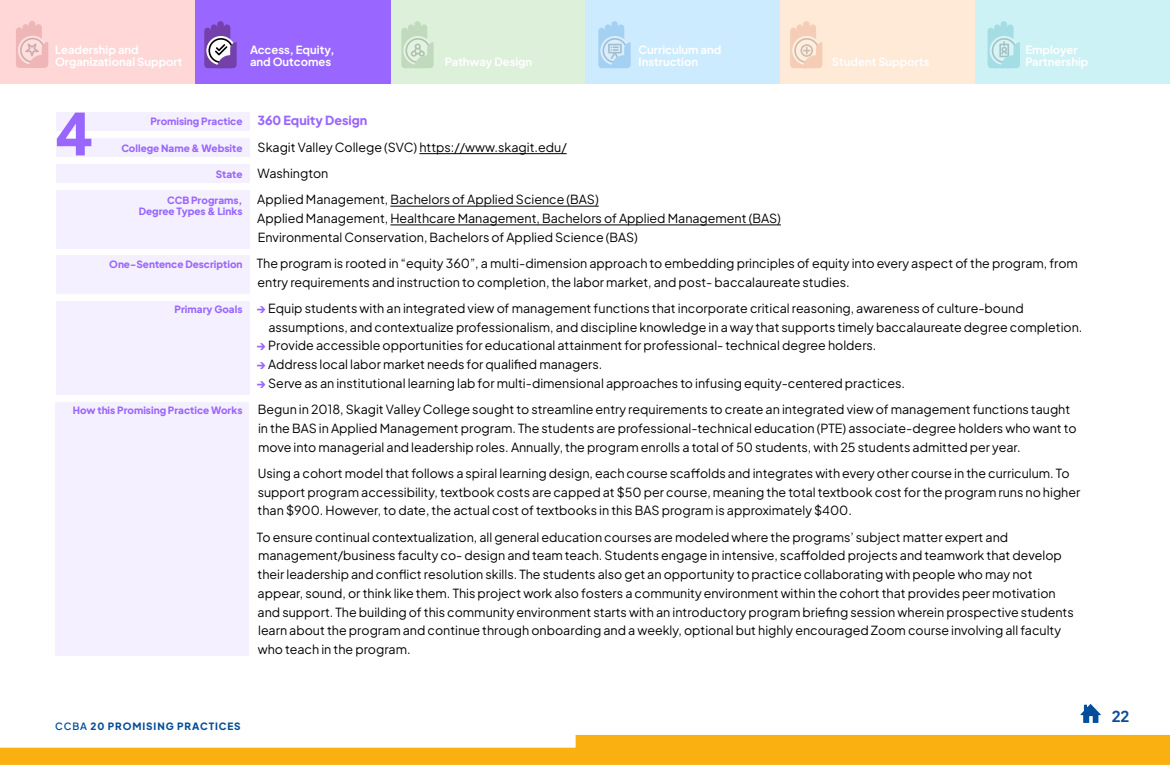
<style>
.page{position:relative;width:1170px;height:765px;background:#fff}
.page>*{position:absolute;margin:0;border:0;box-sizing:border-box;transform-origin:0 0}
.t1{font:800 57.5px "Plus Jakarta Sans";color:#96f}
.t2{font:700 15px "Plus Jakarta Sans";color:#044d99}
.t3{font:12.5px/18.8px "Plus Jakarta Sans";color:#000}
.t4{font:800 12.5px "Plus Jakarta Sans";color:#96f}
.t5{font:700 11.25px/12.5px "Plus Jakarta Sans";color:#fff}
.t6{font:800 10px/11.2px "Plus Jakarta Sans";color:#96f;text-align:right}
.t7{font:800 10px "Plus Jakarta Sans";letter-spacing:.09em;color:#044d99}
.s1{font-weight:800;color:#96f}
.s2{font-weight:600}
</style>
<div class="page">
<svg style="left:1080px;top:704px;width:21px;height:19px"></svg>
<svg style="left:0;top:735px;width:1170px;height:30px"></svg>
<div style="left:390px;top:0;width:195px;height:84px;background:#ddf1da"></div>
<div style="left:780px;top:0;width:195px;height:84px;background:#ffe9d7"></div>
<div style="left:195px;top:0;width:195px;height:84px;background:#96f"></div>
<div style="left:585px;top:0;width:195px;height:84px;background:#cdebff"></div>
<div style="left:975px;top:0;width:195px;height:84px;background:#cdf2f5"></div>
<div style="left:0;top:0;width:195px;height:84px;background:#ffd7d7"></div>
<div style="left:56px;top:112px;width:194px;height:19px;background:#f5f0ff"></div>
<div style="left:56px;top:138px;width:194px;height:19px;background:#f5f0ff"></div>
<div style="left:56px;top:190px;width:194px;height:58px;background:#f5f0ff"></div>
<div style="left:56px;top:164px;width:194px;height:19px;background:#f5f0ff"></div>
<div style="left:56px;top:256px;width:194px;height:38px;background:#f5f0ff"></div>
<div style="left:56px;top:301px;width:194px;height:94px;background:#f5f0ff"></div>
<div style="left:55px;top:402px;width:194px;height:254px;background:#f5f0ff"></div>
<svg style="left:16px;top:21px;width:32px;height:47px"></svg>
<svg style="left:204px;top:21px;width:33px;height:47px;background:#9471c0"></svg>
<svg style="left:401px;top:21px;width:33px;height:47px"></svg>
<svg style="left:598px;top:21px;width:33px;height:47px"></svg>
<svg style="left:790px;top:21px;width:32px;height:47px"></svg>
<svg style="left:988px;top:21px;width:32px;height:47px"></svg>
<hr style="left:419px;top:153px;width:148px;height:1px;background:#000">
<hr style="left:390px;top:206px;width:209px;height:1px;background:#000">
<hr style="left:390px;top:225px;width:391px;height:1px;background:#000">
<p class="t5" style="left:55px;top:42px;width:129px">Leadership and<br>Organizational Support</p>
<p class="t5" style="left:250px;top:42px;width:86px">Access, Equity, and Outcomes</p>
<p class="t5" style="left:445px;top:54px;width:89px">Pathway Design</p>
<p class="t5" style="left:639px;top:42px;width:84px">Curriculum and<br>Instruction</p>
<p class="t5" style="left:832px;top:54px;width:99px">Student Supports</p>
<p class="t5" style="left:1025px;top:42px;width:65px">Employer<br>Partnership</p>
<h1 class="t1" style="left:55px;top:87px;width:40px">4</h1>
<p class="t6" style="left:150px;top:115px;width:94px">Promising Practice</p>
<p class="t6" style="left:121px;top:141px;width:123px">College Name &amp; Website</p>
<p class="t6" style="left:216px;top:168px;width:28px">State</p>
<p class="t6" style="left:139px;top:194px;width:105px">CCB Programs,<br>Degree Types &amp; Links</p>
<p class="t6" style="left:109px;top:258px;width:135px">One-Sentence Description</p>
<p class="t6" style="left:175px;top:303px;width:69px">Primary Goals</p>
<p class="t6" style="left:73px;top:404px;width:171px">How this Promising Practice Works</p>
<p class="t4" style="left:257px;top:111px;width:111px">360 Equity Design</p>
<p class="t3" style="left:257px;top:133px;width:343px;line-height:26.2px">Skagit Valley College (SVC) https://www.skagit.edu/<br>Washington<br>Applied Management, Bachelors of Applied Science (BAS)</p>
<p class="t3" style="left:257px;top:208px;width:525px">Applied Management, Healthcare Management, Bachelors of Applied Management (BAS)<br>Environmental Conservation, Bachelors of Applied Science (BAS)</p>
<p class="t3" style="left:257px;top:253px;width:823px">The program is rooted in “equity 360”, a multi-dimension approach to embedding principles of equity into every aspect of the program, from entry requirements and instruction to completion, the labor market, and post- baccalaureate studies.</p>
<p class="t3" style="left:268px;top:298px;width:816px;text-indent:-12px"><span class="s1">→</span> Equip students with an integrated view of management functions that incorporate critical reasoning, awareness of culture-bound assumptions, and contextualize professionalism, and discipline knowledge in a way that supports timely baccalaureate degree completion.</p>
<p class="t3" style="left:256px;top:335px;width:622px"><span class="s1">→</span> Provide accessible opportunities for educational attainment for professional- technical degree holders.</p>
<p class="t3" style="left:256px;top:354px;width:348px"><span class="s1">→</span> Address local labor market needs for qualified managers.</p>
<p class="t3" style="left:256px;top:369px;width:816px;line-height:26.2px"><span class="s1">→</span> Serve as an institutional learning lab for multi-dimensional approaches to infusing equity-centered practices.<br>Begun in 2018, Skagit Valley College sought to streamline entry requirements to create an integrated view of management functions taught</p>
<p class="t3" style="left:258px;top:418px;width:820px">in the BAS in Applied Management program. The students are professional-technical education (PTE) associate-degree holders who want to move into managerial and leadership roles. Annually, the program enrolls a total of 50 students, with 25 students admitted per year.</p>
<p class="t3" style="left:258px;top:463px;width:824px">Using a cohort model that follows a spiral learning design, each course scaffolds and integrates with every other course in the curriculum. To support program accessibility, textbook costs are capped at $50 per course, meaning the total textbook cost for the program runs no higher than $900. However, to date, the actual cost of textbooks in this BAS program is approximately $400.</p>
<p class="t3" style="left:257px;top:526px;width:818px">To ensure continual contextualization, all general education courses are modeled where the programs’ subject matter expert and management/business faculty co- design and team teach. Students engage in intensive, scaffolded projects and teamwork that develop their leadership and conflict resolution skills. The students also get an opportunity to practice collaborating with people who may not appear, sound, or think like them. This project work also fosters a community environment within the cohort that provides peer motivation and support. The building of this community environment starts with an introductory program briefing session wherein prospective students learn about the program and continue through onboarding and a weekly, optional but highly encouraged Zoom course involving all faculty who teach in the program.</p>
<p class="t7" style="left:55px;top:718px;width:187px"><span class="s2">CCBA</span> 20 PROMISING PRACTICES</p>
<p class="t2" style="left:1112px;top:704px;width:19px">22</p>
</div>
